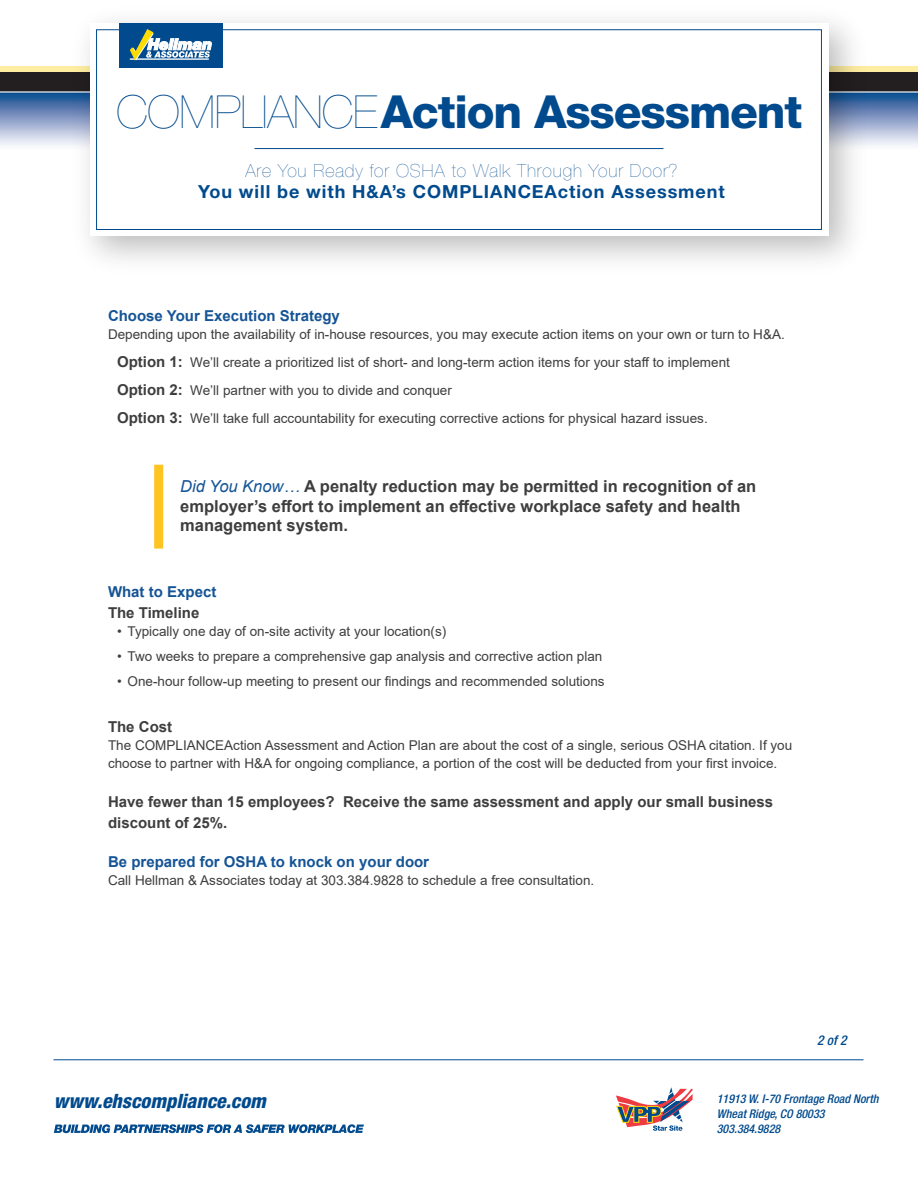
<style>
.page{position:relative;width:918px;height:1188px;background:#fff}
.page>*{position:absolute;margin:0;border:0;box-sizing:border-box;transform-origin:0 0}
.t1{font:800 45.6px "Helvetica Neue LT Std";letter-spacing:-.025em;color:#004a8d}
.t2{font:italic 800 condensed 19.8px "Helvetica Neue LT Std";color:#004a8d}
.t3{font:700 18px/21.3px "Helvetica Neue LT Std";letter-spacing:.05em;color:#004a8d;text-align:center}
.t4{font:700 16.5px/19.5px "Arial";color:#3e3e3f}
.t5{font:700 15px/21px "Arial";color:#3e3e3f}
.t6{font:700 15px "Arial";color:#155495}
.t7{font:13.5px/18px "Arial";color:#3e3e3f}
.t8{font:italic 500 condensed 13.5px "Helvetica Neue LT Std";color:#004a8d}
.t9{font:italic 500 condensed 12px/15px "Helvetica Neue LT Std";color:#004a8d}
.s1{font-weight:200}
.s2{font-weight:700;font-size:15px}
.s3{font-weight:400;font-style:italic;color:#155495}
</style>
<div class="page">
<svg style="left:0;top:93px;width:918px;height:53px;background:#88a0c6"></svg>
<div style="left:0;top:66px;width:918px;height:7px;background:#ffeea1"></div>
<div style="left:0;top:73px;width:918px;height:19px;background:#231f20"></div>
<hr style="left:0;top:91px;width:918px;height:2px;background:#fff">
<img style="left:62px;top:20px;width:816px;height:240px">
<div style="left:90px;top:23px;width:738px;height:213px;background:#fff"></div>
<div style="left:96px;top:30px;width:726px;height:200px;border:1px solid #004a8d"></div>
<hr style="left:255px;top:148px;width:408px;height:1px;background:#004a8d">
<hr style="left:54px;top:1060px;width:810px;height:1px;background:#004a8d">
<div style="left:119px;top:23px;width:104px;height:45px;background:#004a8d"></div>
<svg style="left:130px;top:29px;width:82px;height:32px"></svg>
<svg style="left:54px;top:1124px;width:310px;height:9px"></svg>
<svg style="left:616px;top:1087px;width:77px;height:44px"></svg>
<div style="left:154px;top:465px;width:9px;height:84px;background:#fec422"></div>
<p class="t1" style="left:116px;top:85px;width:687px"><span class="s1">COMPLIANCE</span>Action Assessment</p>
<p class="t3" style="left:198px;top:159px;width:528px"><span class="s1">Are You Ready for OSHA to Walk Through Your Door?<br></span>You will be with H&amp;A’s COMPLIANCEAction Assessment</p>
<p class="t6" style="left:108px;top:306px;width:233px">Choose Your Execution Strategy</p>
<p class="t7" style="left:108px;top:326px;width:678px">Depending upon the availability of in-house resources, you may execute action items on your own or turn to H&amp;A.</p>
<p class="t7" style="left:117px;top:353px;width:614px"><span class="s2">Option 1:</span> We’ll create a prioritized list of short- and long-term action items for your staff to implement</p>
<p class="t7" style="left:117px;top:381px;width:336px"><span class="s2">Option 2:</span> We’ll partner with you to divide and conquer</p>
<p class="t7" style="left:117px;top:409px;width:592px"><span class="s2">Option 3:</span> We’ll take full accountability for executing corrective actions for physical hazard issues.</p>
<p class="t4" style="left:180px;top:477px;width:578px"><span class="s3">Did You Know…</span> A penalty reduction may be permitted in recognition of an employer’s effort to implement an effective workplace safety and health management system.</p>
<p class="t6" style="left:108px;top:582px;width:110px">What to Expect</p>
<p class="t5" style="left:108px;top:603px;width:93px">The Timeline</p>
<p class="t7" style="left:117px;top:623px;width:331px">• Typically one day of on-site activity at your location(s)</p>
<p class="t7" style="left:117px;top:647px;width:487px">• Two weeks to prepare a comprehensive gap analysis and corrective action plan</p>
<p class="t7" style="left:117px;top:672px;width:489px">• One-hour follow-up meeting to present our findings and recommended solutions</p>
<p class="t5" style="left:108px;top:716px;width:66px">The Cost</p>
<p class="t7" style="left:108px;top:736px;width:686px">The COMPLIANCEAction Assessment and Action Plan are about the cost of a single, serious OSHA citation. If you choose to partner with H&amp;A for ongoing compliance, a portion of the cost will be deducted from your first invoice.</p>
<p class="t5" style="left:108px;top:791px;width:667px">Have fewer than 15 employees? Receive the same assessment and apply our small business discount of 25%.</p>
<p class="t6" style="left:108px;top:851px;width:323px">Be prepared for OSHA to knock on your door</p>
<p class="t7" style="left:108px;top:871px;width:488px">Call Hellman &amp; Associates today at 303.384.9828 to schedule a free consultation.</p>
<p class="t8" style="left:817px;top:1032px;width:31px">2 of 2</p>
<p class="t2" style="left:54px;top:1088px;width:214px">www.ehscompliance.com</p>
<p class="t9" style="left:717px;top:1092px;width:163px">11913 W. I-70 Frontage Road North<br>Wheat Ridge, CO 80033<br>303.384.9828</p>
</div>
